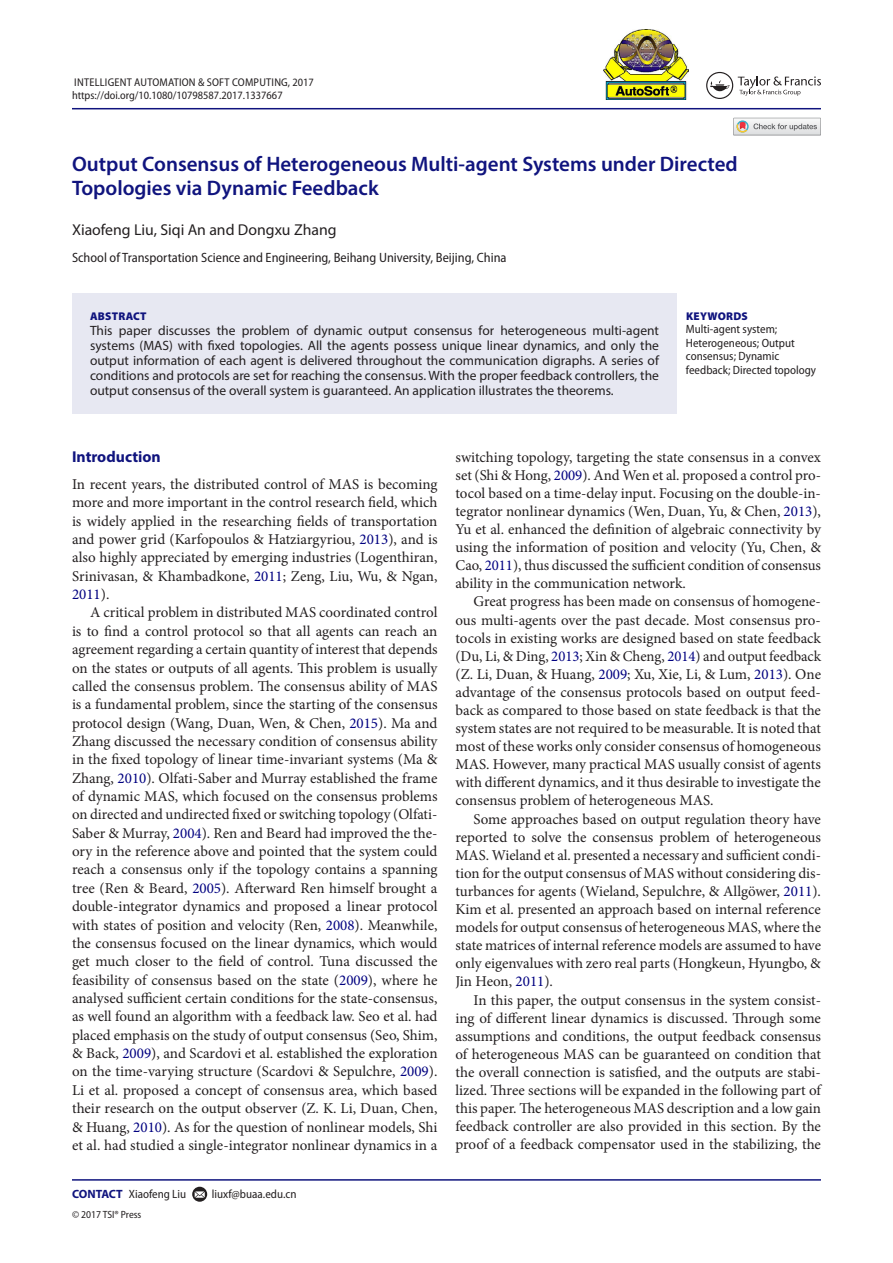
<style>
.page{position:relative;width:893px;height:1263px;background:#fff}
.page>*{position:absolute;margin:0;border:0;box-sizing:border-box;transform-origin:0 0}
.t1{font:600 21px/24.2px "Myriad Pro";color:#10147e}
.t2{font:15.75px "Myriad Pro";color:#231f20}
.t3{font:700 15.75px "Myriad Pro";color:#10147e}
.t4{font:15px/18.3px "Minion Pro";color:#231f20;text-align:justify}
.t5{font:13.5px/15.1px "Myriad Pro";color:#231f20;text-align:justify}
.t6{font:semi-condensed 13.5px "Myriad Pro";color:#231f20}
.t7{font:semi-condensed 12px/13.5px "Myriad Pro";color:#231f20}
.t8{font:semi-condensed 11.25px/13.5px "Myriad Pro";color:#231f20}
.t9{font:900 11.25px "Myriad Pro";letter-spacing:.02em;color:#10147e}
.t10{font:semi-condensed 10.5px "Myriad Pro";color:#231f20}
.s1{color:#000080}
.s2{font-weight:700;font-stretch:normal;color:#10147e}
</style>
<div class="page">
<hr style="left:72px;top:108px;width:749px;height:1px;background:#10147e">
<div style="left:72px;top:293px;width:605px;height:121px;background:#e7e8f2"></div>
<hr style="left:72px;top:1179px;width:749px;height:2px;background:#10147e">
<svg style="left:192px;top:1187px;width:15px;height:15px"></svg>
<svg style="left:195px;top:1191px;width:10px;height:7px"></svg>
<svg style="left:706px;top:72px;width:115px;height:27px"></svg>
<img style="left:603px;top:29px;width:85px;height:70px">
<svg style="left:733px;top:118px;width:88px;height:17px"></svg>
<p class="t8" style="left:72px;top:75px;width:243px">Intelligent Automation &amp; Soft Computing, 2017 https://doi.org/10.1080/10798587.2017.1337667</p>
<h1 class="t1" style="left:72px;top:151px;width:667px">Output Consensus of Heterogeneous Multi-agent Systems under Directed<br>Topologies via Dynamic Feedback</h1>
<p class="t2" style="left:72px;top:219px;width:266px">Xiaofeng Liu, Siqi An and Dongxu Zhang</p>
<p class="t6" style="left:72px;top:251px;width:436px">School of Transportation Science and Engineering, Beihang University, Beijing, China</p>
<p class="t9" style="left:90px;top:310px;width:58px">ABSTRACT</p>
<p class="t5" style="left:90px;top:323px;width:570px">This paper discusses the problem of dynamic output consensus for heterogeneous multi-agent systems (MAS) with fixed topologies. All the agents possess unique linear dynamics, and only the output information of each agent is delivered throughout the communication digraphs. A series of conditions and protocols are set for reaching the consensus. With the proper feedback controllers, the output consensus of the overall system is guaranteed. An application illustrates the theorems.</p>
<p class="t9" style="left:686px;top:309px;width:63px">KEYWORDS</p>
<p class="t7" style="left:686px;top:323px;width:132px">Multi-agent system;<br>Heterogeneous; Output consensus; Dynamic feedback; Directed topology</p>
<p class="t3" style="left:72px;top:446px;width:90px">Introduction</p>
<p class="t4" style="left:72px;top:475px;width:367px">In recent years, the distributed control of MAS is becoming more and more important in the control research field, which is widely applied in the researching fields of transportation and power grid (Karfopoulos &amp; Hatziargyriou, <span class="s1">2013</span>), and is also highly appreciated by emerging industries (Logenthiran, Srinivasan, &amp; Khambadkone, <span class="s1">2011</span>; Zeng, Liu, Wu, &amp; Ngan, <span class="s1">2011</span>).</p>
<p class="t4" style="left:72px;top:604px;width:367px;text-indent:18px">A critical problem in distributed MAS coordinated control is to find a control protocol so that all agents can reach an agreement regarding a certain quantity of interest that depends on the states or outputs of all agents. This problem is usually called the consensus problem. The consensus ability of MAS is a fundamental problem, since the starting of the consensus protocol design (Wang, Duan, Wen, &amp; Chen, <span class="s1">2015</span>). Ma and Zhang discussed the necessary condition of consensus ability in the fixed topology of linear time-invariant systems (Ma &amp; Zhang, <span class="s1">2010</span>). Olfati-Saber and Murray established the frame of dynamic MAS, which focused on the consensus problems on directed and undirected fixed or switching topology (Olfati-Saber &amp; Murray, <span class="s1">2004</span>). Ren and Beard had improved the the&shy;ory in the reference above and pointed that the system could reach a consensus only if the topology contains a spanning tree (Ren &amp; Beard, <span class="s1">2005</span>). Afterward Ren himself brought a double-integrator dynamics and proposed a linear protocol with states of position and velocity (Ren, <span class="s1">2008</span>). Meanwhile, the consensus focused on the linear dynamics, which would get much closer to the field of control. Tuna discussed the feasibility of consensus based on the state (<span class="s1">2009</span>), where he analysed sufficient certain conditions for the state-consensus, as well found an algorithm with a feedback law. Seo et al. had placed emphasis on the study of output consensus (Seo, Shim, &amp; Back, <span class="s1">2009</span>), and Scardovi et al. established the exploration on the time-varying structure (Scardovi &amp; Sepulchre, <span class="s1">2009</span>).<br>Li et al. proposed a concept of consensus area, which based their research on the output observer (Z. K. Li, Duan, Chen, &amp; Huang, <span class="s1">2010</span>). As for the question of nonlinear models, Shi et al. had studied a single-integrator nonlinear dynamics in a</p>
<p class="t7" style="left:72px;top:1187px;width:116px"><span class="s2">CONTACT</span> Xiaofeng Liu</p>
<p class="t7" style="left:212px;top:1187px;width:86px">liuxf@buaa.edu.cn</p>
<p class="t10" style="left:72px;top:1209px;width:71px">© 2017 TSI® Press</p>
<p class="t4" style="left:455px;top:448px;width:367px">switching topology, targeting the state consensus in a convex set (Shi &amp; Hong, <span class="s1">2009</span>). And Wen et al. proposed a control pro&shy;tocol based on a time-delay input. Focusing on the double-in&shy;tegrator nonlinear dynamics (Wen, Duan, Yu, &amp; Chen, <span class="s1">2013</span>), Yu et al. enhanced the definition of algebraic connectivity by using the information of position and velocity (Yu, Chen, &amp; Cao, <span class="s1">2011</span>), thus discussed the sufficient condition of consensus ability in the communication network.</p>
<p class="t4" style="left:455px;top:593px;width:367px;text-indent:18px">Great progress has been made on consensus of homogene&shy;ous multi-agents over the past decade. Most consensus pro&shy;tocols in existing works are designed based on state feedback (Du, Li, &amp; Ding, <span class="s1">2013</span>; Xin &amp; Cheng, <span class="s1">2014</span>) and output feedback (Z. Li, Duan, &amp; Huang, <span class="s1">2009</span>; Xu, Xie, Li, &amp; Lum, <span class="s1">2013</span>). One advantage of the consensus protocols based on output feed&shy;back as compared to those based on state feedback is that the system states are not required to be measurable. It is noted that most of these works only consider consensus of homogeneous MAS. However, many practical MAS usually consist of agents with different dynamics, and it thus desirable to investigate the consensus problem of heterogeneous MAS.</p>
<p class="t4" style="left:455px;top:810px;width:367px;text-indent:18px">Some approaches based on output regulation theory have reported to solve the consensus problem of heterogeneous MAS. Wieland et al. presented a necessary and sufficient condi&shy;tion for the output consensus of MAS without considering dis&shy;turbances for agents (Wieland, Sepulchre, &amp; Allgöwer, <span class="s1">2011</span>).<br>Kim et al. presented an approach based on internal reference models for output consensus of heterogeneous MAS, where the state matrices of internal reference models are assumed to have only eigenvalues with zero real parts (Hongkeun, Hyungbo, &amp; Jin Heon, <span class="s1">2011</span>).</p>
<p class="t4" style="left:455px;top:991px;width:367px;text-indent:18px">In this paper, the output consensus in the system consist&shy;ing of different linear dynamics is discussed. Through some assumptions and conditions, the output feedback consensus of heterogeneous MAS can be guaranteed on condition that the overall connection is satisfied, and the outputs are stabi&shy;lized. Three sections will be expanded in the following part of this paper. The heterogeneous MAS description and a low gain feedback controller are also provided in this section. By the proof of a feedback compensator used in the stabilizing, the</p>
</div>
